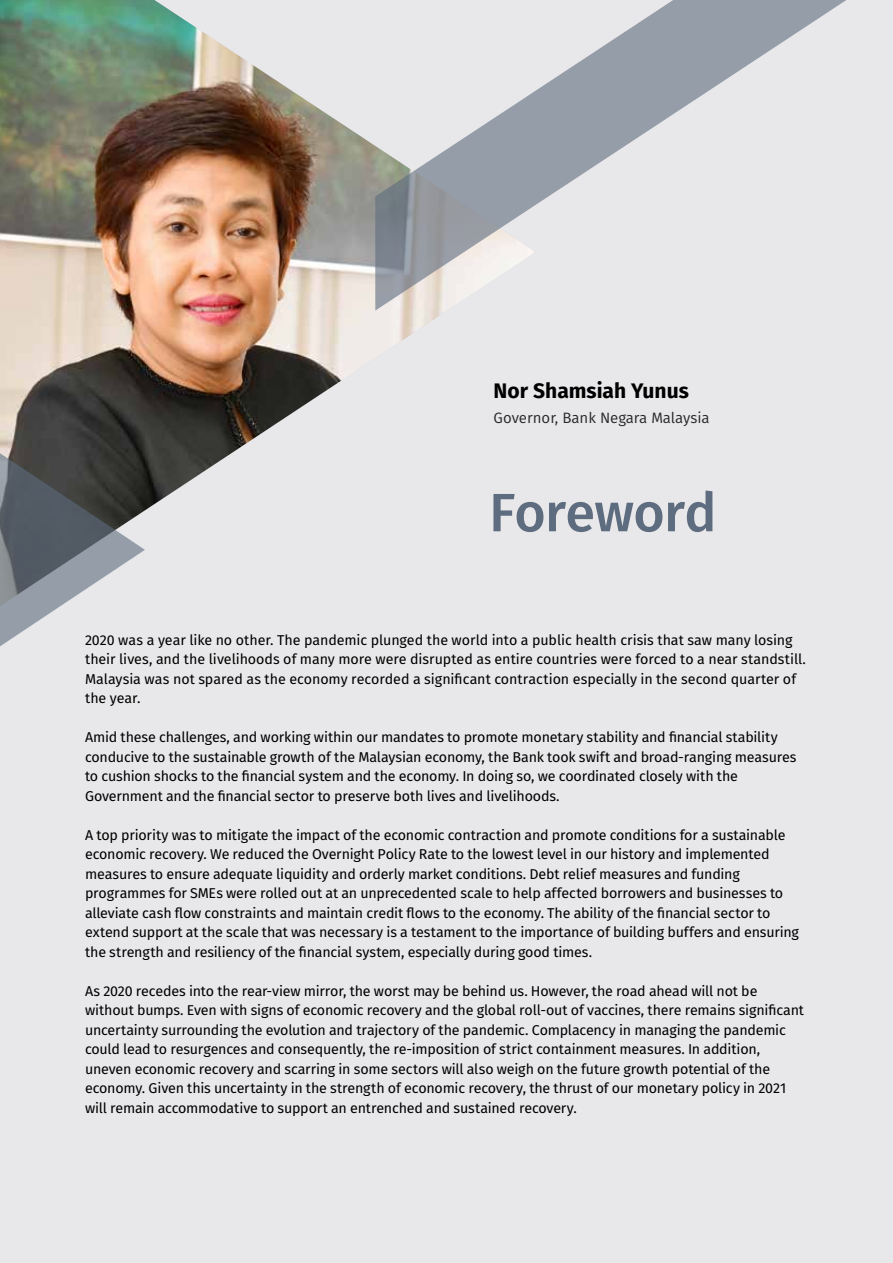
<style>
.page{position:relative;width:893px;height:1263px;background:#e8e7e9}
.page>*{position:absolute;margin:0;border:0;box-sizing:border-box;transform-origin:0 0}
.t1{font:500 54px "Fira Sans";letter-spacing:-.015em;color:#5e6c7f}
.t2{font:700 21px "Fira Sans";color:#000}
.t3{font:15px "Fira Sans";color:#292829}
.t4{font:14.25px/19.5px "Fira Sans";letter-spacing:-.01em;color:#000}
</style>
<div class="page">
<img style="left:0;top:0;width:440px;height:511px">
<svg style="left:0;top:453px;width:145px;height:193px"></svg>
<svg style="left:375px;top:0;width:471px;height:311px"></svg>
<h2 class="t2" style="left:494px;top:373px;width:197px">Nor Shamsiah Yunus</h2>
<p class="t3" style="left:494px;top:407px;width:218px">Governor, Bank Negara Malaysia</p>
<h1 class="t1" style="left:489px;top:469px;width:229px">Foreword</h1>
<p class="t4" style="left:85px;top:630px;width:722px">2020 was a year like no other. The pandemic plunged the world into a public health crisis that saw many losing their lives, and the livelihoods of many more were disrupted as entire countries were forced to a near standstill.<br>Malaysia was not spared as the economy recorded a significant contraction especially in the second quarter of the year.</p>
<p class="t4" style="left:85px;top:727px;width:713px">Amid these challenges, and working within our mandates to promote monetary stability and financial stability conducive to the sustainable growth of the Malaysian economy, the Bank took swift and broad-ranging measures to cushion shocks to the financial system and the economy. In doing so, we coordinated closely with the Government and the financial sector to preserve both lives and livelihoods.</p>
<p class="t4" style="left:85px;top:825px;width:715px">A top priority was to mitigate the impact of the economic contraction and promote conditions for a sustainable economic recovery. We reduced the Overnight Policy Rate to the lowest level in our history and implemented measures to ensure adequate liquidity and orderly market conditions. Debt relief measures and funding programmes for SMEs were rolled out at an unprecedented scale to help affected borrowers and businesses to alleviate cash flow constraints and maintain credit flows to the economy. The ability of the financial sector to extend support at the scale that was necessary is a testament to the importance of building buffers and ensuring the strength and resiliency of the financial system, especially during good times.</p>
<p class="t4" style="left:85px;top:981px;width:721px">As 2020 recedes into the rear-view mirror, the worst may be behind us. However, the road ahead will not be without bumps. Even with signs of economic recovery and the global roll-out of vaccines, there remains significant uncertainty surrounding the evolution and trajectory of the pandemic. Complacency in managing the pandemic could lead to resurgences and consequently, the re-imposition of strict containment measures. In addition, uneven economic recovery and scarring in some sectors will also weigh on the future growth potential of the economy. Given this uncertainty in the strength of economic recovery, the thrust of our monetary policy in 2021 will remain accommodative to support an entrenched and sustained recovery.</p>
</div>
